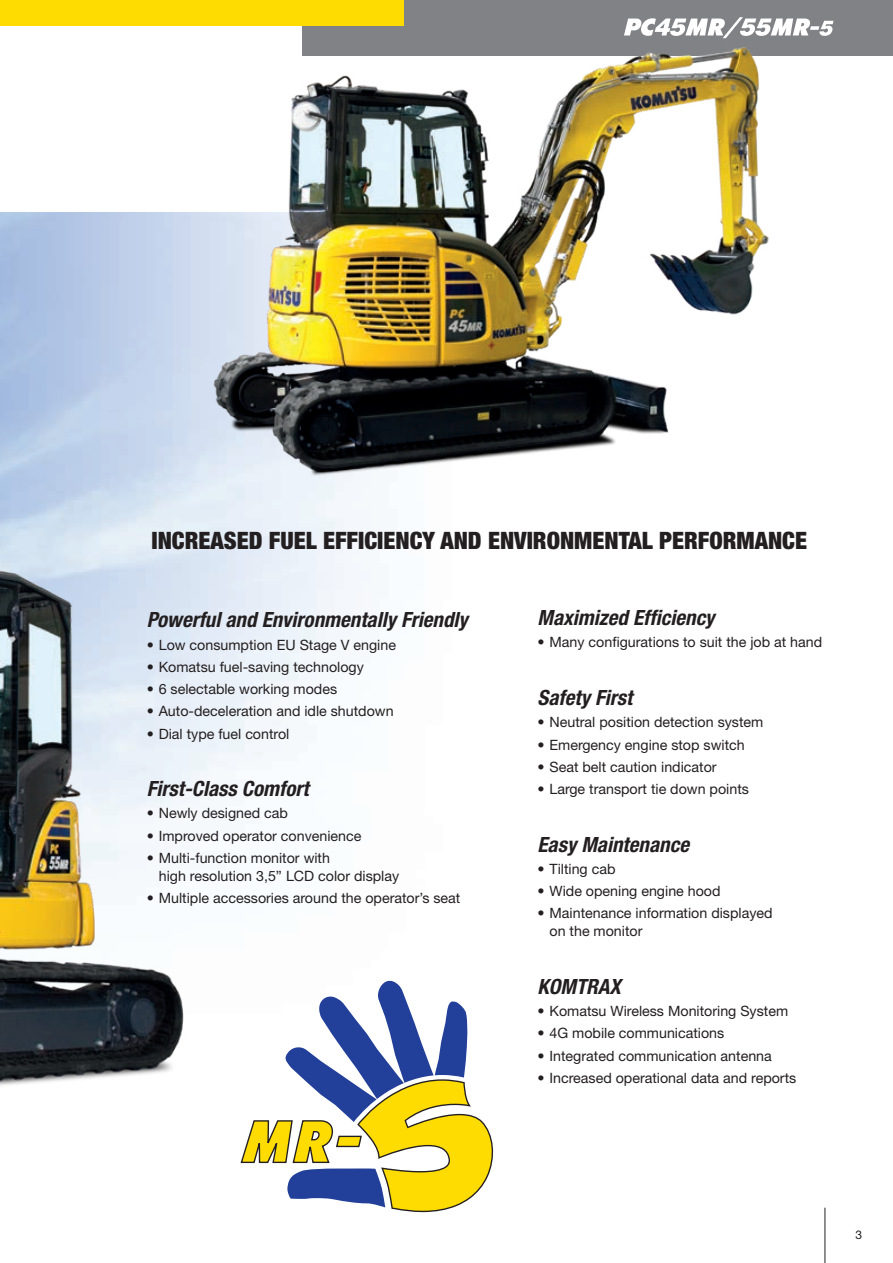
<style>
.page{position:relative;width:893px;height:1263px;background:#fff}
.page>*{position:absolute;margin:0;border:0;box-sizing:border-box;transform-origin:0 0}
.t1{font:italic 55.05px "Komatsu VI";color:#ffdc01;scale:.92 1}
.t2{font:900 condensed 24px "Helvetica Neue LT Pro";color:#231f20}
.t3{font:italic 700 condensed 21px "Helvetica Neue LT Pro";color:#231f20}
.t4{font:14.25px/18px "Helvetica Neue LT Pro";color:#231f20}
.t5{font:12px "Helvetica Neue LT Pro";color:#231f20}
</style>
<div class="page">
<div style="left:303px;top:0;width:590px;height:55px;background:#808285"></div>
<div style="left:0;top:0;width:404px;height:26px;background:#ffdc01"></div>
<img style="left:0;top:245px;width:209px;height:842px">
<img style="left:193px;top:26px;width:600px;height:469px">
<svg style="left:285px;top:981px;width:208px;height:231px"></svg>
<hr style="left:825px;top:1208px;width:1px;height:55px;background:#231f20">
<svg style="left:624px;top:17px;width:209px;height:21px"></svg>
<h2 class="t2" style="left:151px;top:526px;width:657px">INCREASED FUEL EFFICIENCY AND ENVIRONMENTAL PERFORMANCE</h2>
<h3 class="t3" style="left:147px;top:607px;width:323px">Powerful and Environmentally Friendly</h3>
<p class="t4" style="left:147px;top:635px;width:251px">• Low consumption EU Stage V engine</p>
<p class="t4" style="left:147px;top:657px;width:219px">• Komatsu fuel-saving technology</p>
<p class="t4" style="left:147px;top:680px;width:192px">• 6 selectable working modes</p>
<p class="t4" style="left:147px;top:702px;width:248px">• Auto-deceleration and idle shutdown</p>
<p class="t4" style="left:147px;top:724px;width:144px">• Dial type fuel control</p>
<h3 class="t3" style="left:147px;top:776px;width:163px">First-Class Comfort</h3>
<p class="t4" style="left:147px;top:804px;width:143px">• Newly designed cab</p>
<p class="t4" style="left:147px;top:826px;width:216px">• Improved operator convenience</p>
<p class="t4" style="left:159px;top:848px;width:242px;text-indent:-12px">• Multi-function monitor with<br>high resolution 3,5” LCD color display</p>
<p class="t4" style="left:147px;top:889px;width:315px">• Multiple accessories around the operator’s seat</p>
<h1 class="t1" style="left:241px;top:1113px;width:132px">MR-</h1>
<h3 class="t3" style="left:537px;top:605px;width:178px">Maximized Efficiency</h3>
<p class="t4" style="left:537px;top:633px;width:286px">• Many configurations to suit the job at hand</p>
<h3 class="t3" style="left:537px;top:685px;width:96px">Safety First</h3>
<p class="t4" style="left:537px;top:713px;width:227px">• Neutral position detection system</p>
<p class="t4" style="left:537px;top:735px;width:209px">• Emergency engine stop switch</p>
<p class="t4" style="left:537px;top:757px;width:181px">• Seat belt caution indicator</p>
<p class="t4" style="left:537px;top:780px;width:213px">• Large transport tie down points</p>
<h3 class="t3" style="left:537px;top:831px;width:153px">Easy Maintenance</h3>
<p class="t4" style="left:537px;top:859px;width:79px">• Tilting cab</p>
<p class="t4" style="left:537px;top:882px;width:185px">• Wide opening engine hood</p>
<p class="t4" style="left:549px;top:904px;width:225px;text-indent:-12px">• Maintenance information displayed on the monitor</p>
<h3 class="t3" style="left:537px;top:974px;width:85px">KOMTRAX</h3>
<p class="t4" style="left:537px;top:1002px;width:252px">• Komatsu Wireless Monitoring System</p>
<p class="t4" style="left:537px;top:1024px;width:188px">• 4G mobile communications</p>
<p class="t4" style="left:537px;top:1046px;width:236px">• Integrated communication antenna</p>
<p class="t4" style="left:537px;top:1068px;width:260px">• Increased operational data and reports</p>
<p class="t5" style="left:856px;top:1227px;width:8px">3</p>
</div>
